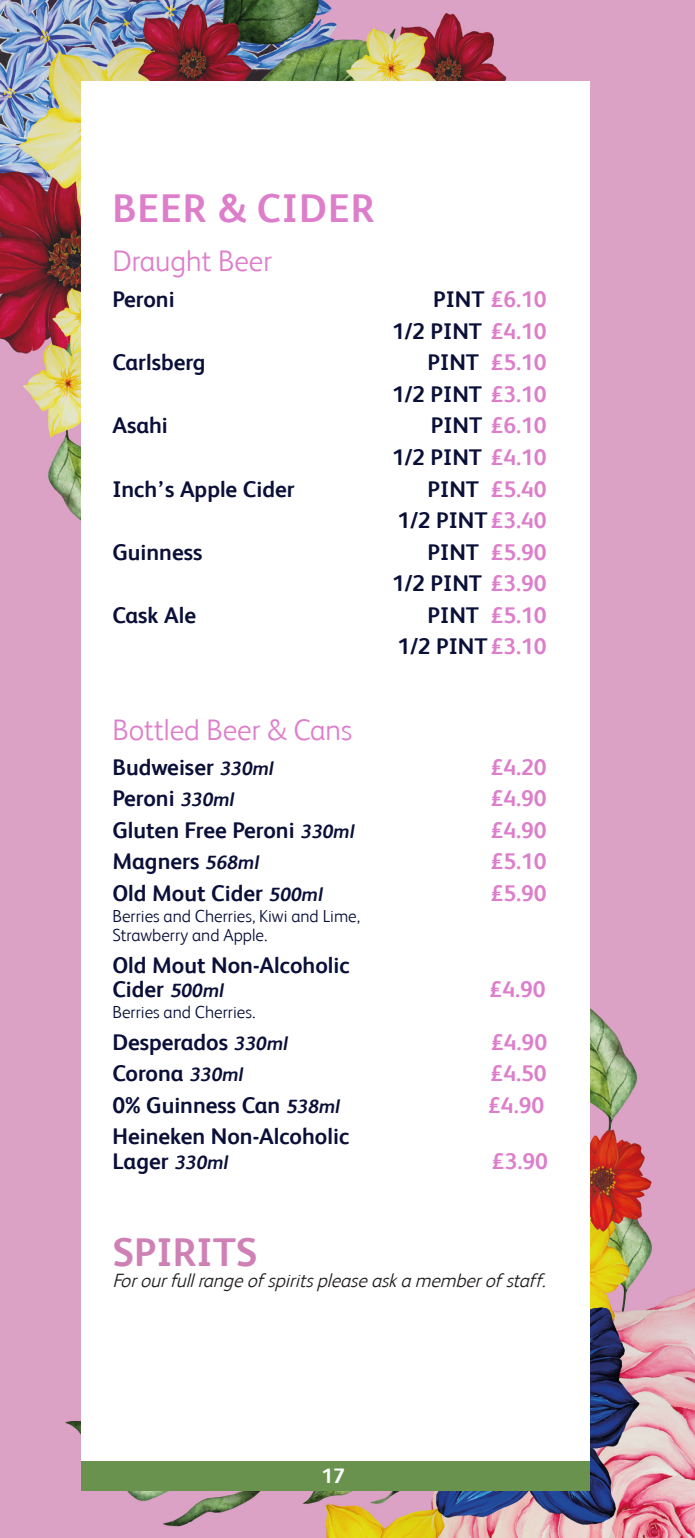
<style>
.page{position:relative;width:695px;height:1538px;background:#fff}
.page>*{position:absolute;margin:0;border:0;box-sizing:border-box;transform-origin:0 0}
.t1{font:700 40.25px "FS Albert";letter-spacing:.025em;color:#dd7ecb}
.t2{font:700 40.25px "FS Albert";color:#cf81b6}
.t3{font:300 29.75px "FS Albert";color:#dd7ecb}
.t4{font:700 22.75px/24.5px "FS Albert";color:#0a0f38}
.t5{font:700 22.75px "FS Albert";color:#dd7ecb}
.t6{font:700 21px "FS Albert";color:#fff}
.t7{font:italic 300 19.25px "FS Albert";color:#231f20}
.t8{font:300 17.5px/19.2px "FS Albert";color:#0a0f38}
.s1{color:#0a0f38}
.s2{color:#dd7ecb}
.s3{font-style:italic;font-size:19.25px}
</style>
<div class="page">
<img style="left:0;top:0;width:694px;height:1538px">
<div style="left:81px;top:82px;width:508px;height:1379px;background:#fff"></div>
<div style="left:81px;top:1461px;width:508px;height:30px;background:#68924e"></div>
<p class="t1" style="left:112px;top:185px;width:263px">BEER &amp; CIDER</p>
<p class="t3" style="left:112px;top:243px;width:161px">Draught Beer</p>
<p class="t4" style="left:112px;top:287px;width:64px">Peroni</p>
<p class="t5" style="left:433px;top:286px;width:115px"><span class="s1">PINT</span> £6.10</p>
<p class="t4" style="left:392px;top:319px;width:156px">1/2 PINT <span class="s2">£4.10</span></p>
<p class="t4" style="left:112px;top:350px;width:95px">Carlsberg</p>
<p class="t5" style="left:427px;top:349px;width:121px"><span class="s1">PINT</span> £5.10</p>
<p class="t4" style="left:392px;top:382px;width:156px">1/2 PINT <span class="s2">£3.10</span></p>
<p class="t4" style="left:112px;top:413px;width:57px">Asahi</p>
<p class="t5" style="left:430px;top:412px;width:117px"><span class="s1">PINT</span> £6.10</p>
<p class="t4" style="left:392px;top:445px;width:156px">1/2 PINT <span class="s2">£4.10</span></p>
<p class="t4" style="left:112px;top:476px;width:184px">Inch’s Apple Cider</p>
<p class="t5" style="left:427px;top:475px;width:121px"><span class="s1">PINT</span> £5.40</p>
<p class="t4" style="left:397px;top:508px;width:151px">1/2 PINT<span class="s2">£3.40</span></p>
<p class="t4" style="left:112px;top:539px;width:91px">Guinness</p>
<p class="t5" style="left:427px;top:538px;width:121px"><span class="s1">PINT</span> £5.90</p>
<p class="t4" style="left:392px;top:571px;width:156px">1/2 PINT <span class="s2">£3.90</span></p>
<p class="t4" style="left:112px;top:602px;width:85px">Cask Ale</p>
<p class="t5" style="left:427px;top:601px;width:121px"><span class="s1">PINT</span> £5.10</p>
<p class="t4" style="left:397px;top:634px;width:151px">1/2 PINT<span class="s2">£3.10</span></p>
<p class="t3" style="left:112px;top:712px;width:241px">Bottled Beer &amp; Cans</p>
<p class="t4" style="left:112px;top:754px;width:165px">Budweiser <span class="s3">330ml</span></p>
<p class="t5" style="left:490px;top:754px;width:58px">£4.20</p>
<p class="t4" style="left:112px;top:786px;width:126px">Peroni <span class="s3">330ml</span></p>
<p class="t5" style="left:490px;top:785px;width:58px">£4.90</p>
<p class="t4" style="left:112px;top:817px;width:246px">Gluten Free Peroni <span class="s3">330ml</span></p>
<p class="t5" style="left:490px;top:817px;width:58px">£4.90</p>
<p class="t4" style="left:112px;top:849px;width:151px">Magners <span class="s3">568ml</span></p>
<p class="t5" style="left:490px;top:848px;width:58px">£5.10</p>
<p class="t4" style="left:112px;top:880px;width:215px">Old Mout Cider <span class="s3">500ml</span></p>
<p class="t5" style="left:490px;top:880px;width:58px">£5.90</p>
<p class="t8" style="left:112px;top:906px;width:249px">Berries and Cherries, Kiwi and Lime,<br>Strawberry and Apple.</p>
<p class="t4" style="left:112px;top:952px;width:239px">Old Mout Non-Alcoholic<br>Cider <span class="s3">500ml</span></p>
<p class="t5" style="left:489px;top:976px;width:58px">£4.90</p>
<p class="t8" style="left:112px;top:1002px;width:144px">Berries and Cherries.</p>
<p class="t4" style="left:112px;top:1029px;width:180px">Desperados <span class="s3">330ml</span></p>
<p class="t5" style="left:491px;top:1028px;width:58px">£4.90</p>
<p class="t4" style="left:112px;top:1061px;width:135px">Corona <span class="s3">330ml</span></p>
<p class="t5" style="left:490px;top:1060px;width:58px">£4.50</p>
<p class="t4" style="left:112px;top:1092px;width:232px">0% Guinness Can <span class="s3">538ml</span></p>
<p class="t5" style="left:488px;top:1091px;width:58px">£4.90</p>
<p class="t4" style="left:112px;top:1124px;width:238px">Heineken Non-Alcoholic</p>
<p class="t4" style="left:112px;top:1148px;width:120px">Lager <span class="s3">330ml</span></p>
<p class="t5" style="left:492px;top:1147px;width:58px">£3.90</p>
<p class="t2" style="left:112px;top:1229px;width:147px">SPIRITS</p>
<p class="t7" style="left:112px;top:1269px;width:440px">Forourfullrangeofspiritspleaseaskamemberofstaff.</p>
<p class="t6" style="left:321px;top:1464px;width:25px">17</p>
</div>
